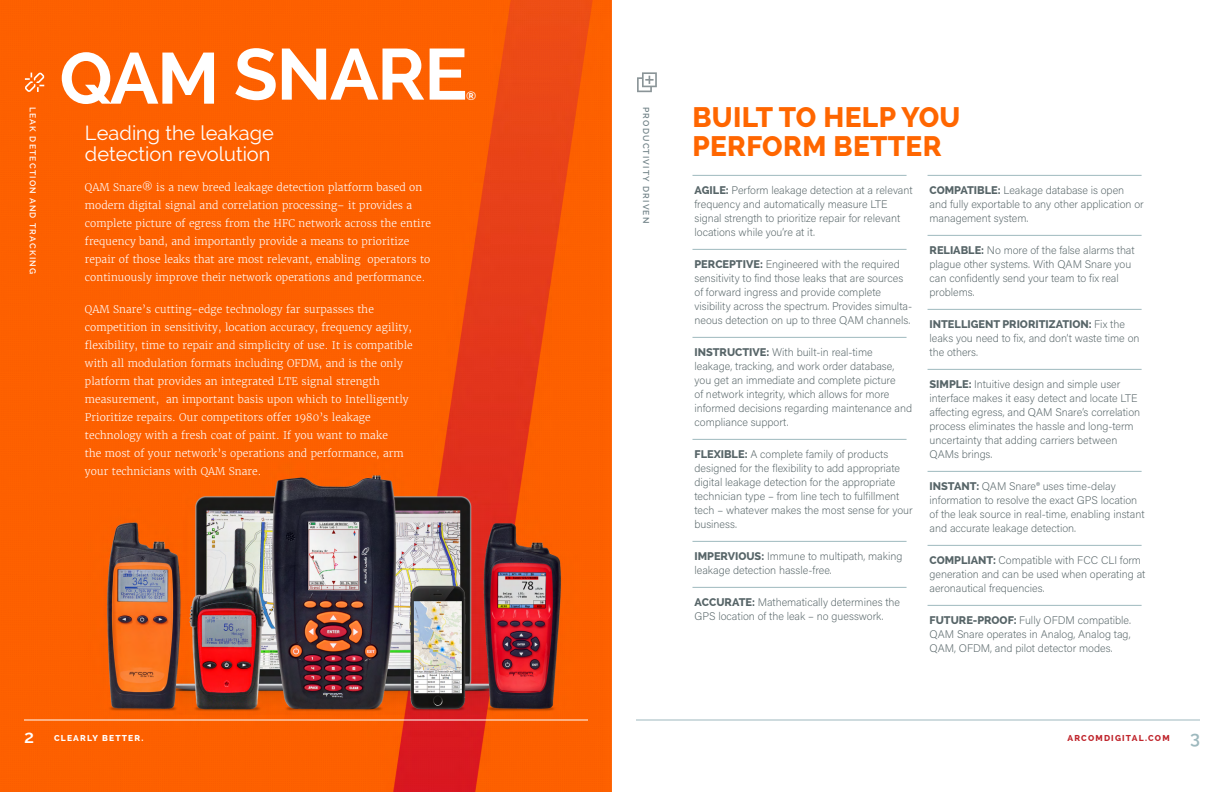
<style>
.page{position:relative;width:1224px;height:792px;background:#fff}
.page>*{position:absolute;margin:0;border:0;box-sizing:border-box;transform-origin:0 0}
.t1{font:700 72px "Raleway";letter-spacing:-.02em;color:#fff}
.t2{font:800 28px/29px "Raleway";letter-spacing:.01em;color:#f60}
.t3{font:20px/21px "Raleway";color:#fff}
.t4{font:700 12px "Raleway";color:#fff}
.t5{font:200 11px/14px "Acumin Pro";color:#576568}
.t6{font:800 11px "Raleway";color:#576568}
.t7{font:300 10.5px/18px "Merriweather";letter-spacing:.005em;color:#fff}
.t8{font:600 8.5px "Raleway";letter-spacing:.14em;color:#fff}
.t9{font:600 8.5px "Raleway";letter-spacing:.14em;color:#728388}
.t10{font:800 8.5px "Raleway";letter-spacing:.14em;color:#c0262d}
.t11{font:800 8.5px "Raleway";letter-spacing:.14em;color:#fff}
.s1{font-weight:600;font-size:18px}
.s2{font-family:"Raleway";font-weight:800}
.s3{font-family:"Acumin Pro";font-weight:200}
.s4{font-weight:600;font-size:18px;color:#9eb9be}
</style>
<div class="page">
<hr style="left:636px;top:720px;width:564px;height:1px;background:#9eb9be">
<svg style="left:637px;top:72px;width:20px;height:20px"></svg>
<hr style="left:693px;top:175px;width:214px;height:1px;background:#9eb9be">
<hr style="left:693px;top:249px;width:214px;height:1px;background:#9eb9be">
<hr style="left:693px;top:337px;width:214px;height:1px;background:#9eb9be">
<hr style="left:693px;top:439px;width:214px;height:1px;background:#9eb9be">
<hr style="left:693px;top:541px;width:214px;height:1px;background:#9eb9be">
<hr style="left:693px;top:587px;width:214px;height:1px;background:#9eb9be">
<hr style="left:928px;top:175px;width:214px;height:1px;background:#9eb9be">
<hr style="left:928px;top:235px;width:214px;height:1px;background:#9eb9be">
<hr style="left:928px;top:309px;width:214px;height:1px;background:#9eb9be">
<hr style="left:928px;top:369px;width:214px;height:1px;background:#9eb9be">
<hr style="left:928px;top:471px;width:214px;height:1px;background:#9eb9be">
<hr style="left:928px;top:545px;width:214px;height:1px;background:#9eb9be">
<hr style="left:928px;top:605px;width:214px;height:1px;background:#9eb9be">
<img style="left:0;top:0;width:612px;height:792px">
<svg style="left:25px;top:72px;width:20px;height:20px"></svg>
<hr style="left:24px;top:720px;width:564px;height:1px;background:#fff">
<p class="t8" style="left:38px;top:107px;width:169px;rotate:90deg">LEAK DETECTION AND TRACKING</p>
<h1 class="t1" style="left:59px;top:33px;width:410px">QAM SNARE</h1>
<p class="t4" style="left:466px;top:89px;width:12px">®</p>
<h3 class="t3" style="left:85px;top:122px;width:191px">Leading the leakage detection revolution</h3>
<p class="t7" style="left:85px;top:178px;width:348px">QAM Snare® is a new breed leakage detection platform based on modern digital signal and correlation processing– it provides a complete picture of egress from the HFC network across the entire frequency band, and importantly provide a means to prioritize repair of those leaks that are most relevant, enabling operators to continuously improve their network operations and performance.</p>
<p class="t7" style="left:85px;top:300px;width:329px">QAM Snare’s cutting-edge technology far surpasses the competition in sensitivity, location accuracy, frequency agility, flexibility, time to repair and simplicity of use. It is compatible with all modulation formats including OFDM, and is the only platform that provides an integrated LTE signal strength measurement, an important basis upon which to Intelligently Prioritize repairs. Our competitors offer 1980’s leakage technology with a fresh coat of paint. If you want to make<br>the most of your network’s operations and performance, arm your technicians with QAM Snare.</p>
<p class="t11" style="left:24px;top:733px;width:121px"><span class="s1">2</span> CLEARLY BETTER.</p>
<p class="t9" style="left:651px;top:107px;width:118px;rotate:90deg">PRODUCTIVITY DRIVEN</p>
<h2 class="t2" style="left:693px;top:103px;width:269px">BUILT TO HELP YOU<br>PERFORM BETTER</h2>
<p class="t5" style="left:695px;top:182px;width:220px"><span class="s2">AGILE:</span> Perform leakage detection at a relevant frequency and automatically measure LTE signal strength to prioritize repair for relevant locations while you’re at it.</p>
<p class="t5" style="left:695px;top:256px;width:219px"><span class="s2">PERCEPTIVE:</span> Engineered with the required sensitivity to find those leaks that are sources of forward ingress and provide complete visibility across the spectrum. Provides simulta&shy;neous detection on up to three QAM channels.</p>
<p class="t5" style="left:695px;top:344px;width:219px"><span class="s2">INSTRUCTIVE:</span> With built-in real-time leakage, tracking, and work order database, you get an immediate and complete picture<br>of network integrity, which allows for more informed decisions regarding maintenance and compliance support.</p>
<p class="t5" style="left:695px;top:447px;width:220px"><span class="s2">FLEXIBLE:</span> A complete family of products designed for the flexibility to add appropriate digital leakage detection for the appropriate technician type – from line tech to fulfillment tech – whatever makes the most sense for your business.</p>
<p class="t5" style="left:695px;top:549px;width:209px"><span class="s2">IMPERVIOUS:</span> Immune to multipath, making leakage detection hassle-free.</p>
<p class="t5" style="left:695px;top:595px;width:207px"><span class="s2">ACCURATE:</span> Mathematically determines the<br>GPS location of the leak – no guesswork.</p>
<p class="t5" style="left:930px;top:182px;width:216px"><span class="s2">COMPATIBLE:</span> Leakage database is open and fully exportable to any other application or management system.</p>
<p class="t5" style="left:930px;top:242px;width:207px"><span class="s2">RELIABLE:</span> No more of the false alarms that plague other systems. With QAM Snare you can confidently send your team to fix real problems.</p>
<p class="t6" style="left:930px;top:318px;width:197px">INTELLIGENT PRIORITIZATION: <span class="s3">Fix the</span></p>
<p class="t5" style="left:930px;top:330px;width:211px">leaks you need to fix, and don’t waste time on the others.</p>
<p class="t5" style="left:930px;top:376px;width:212px"><span class="s2">SIMPLE:</span> Intuitive design and simple user interface makes it easy detect and locate LTE affecting egress, and QAM Snare’s correlation process eliminates the hassle and long-term uncertainty that adding carriers between QAMs brings.</p>
<p class="t5" style="left:930px;top:479px;width:217px"><span class="s2">INSTANT:</span> QAM Snare® uses time-delay information to resolve the exact GPS location of the leak source in real-time, enabling instant and accurate leakage detection.</p>
<p class="t5" style="left:930px;top:553px;width:217px"><span class="s2">COMPLIANT:</span> Compatible with FCC CLI form generation and can be used when operating at aeronautical frequencies.</p>
<p class="t5" style="left:930px;top:613px;width:203px;text-align:justify"><span class="s2">FUTURE-PROOF:</span> Fully OFDM compatible.<br>QAM Snare operates in Analog, Analog tag, QAM, OFDM, and pilot detector modes.</p>
<p class="t10" style="left:1067px;top:733px;width:134px">ARCOMDIGITAL.COM <span class="s4">3</span></p>
</div>
